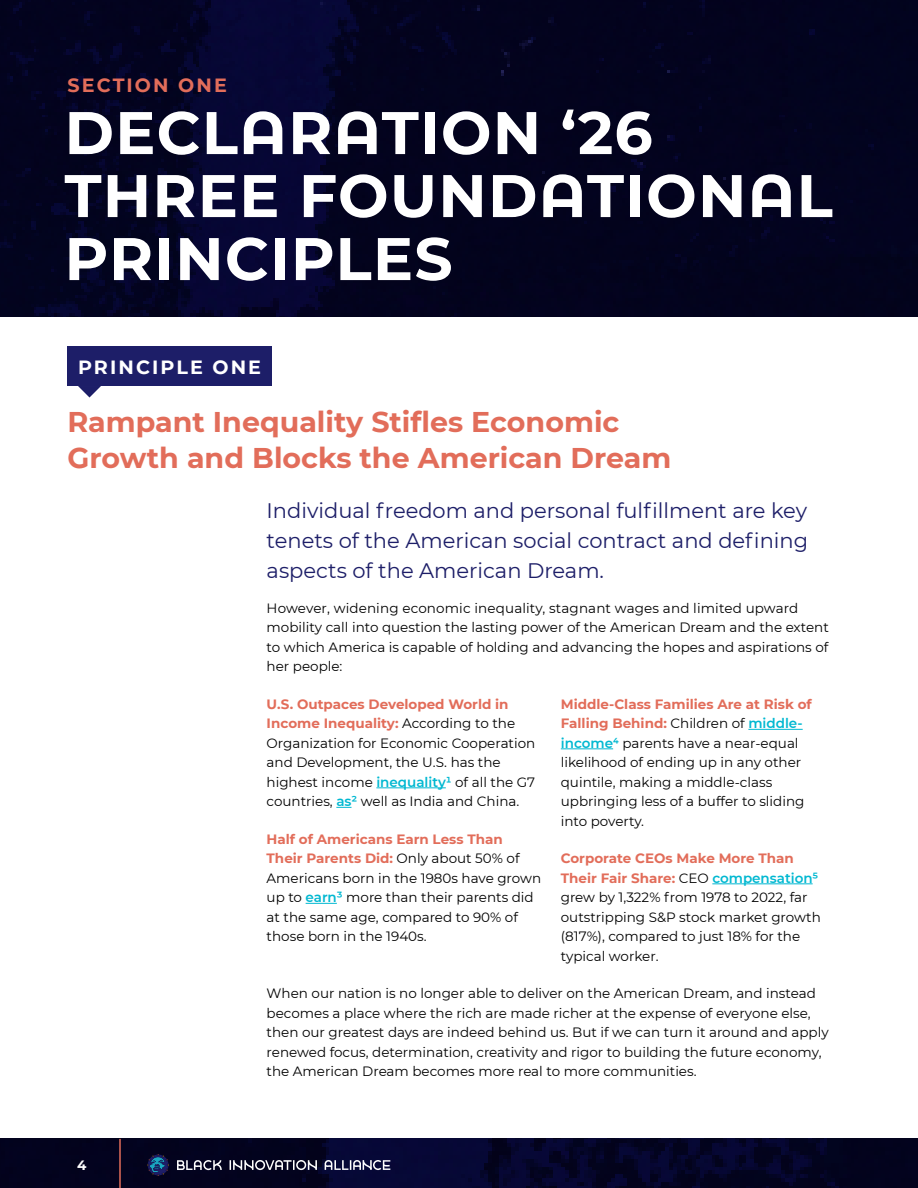
<style>
.page{position:relative;width:918px;height:1188px;background:#fff}
.page>*{position:absolute;margin:0;border:0;box-sizing:border-box;transform-origin:0 0}
.t1{font:700 60px/63px "Montserrat";letter-spacing:.02em;color:#fff}
.t2{font:700 28.5px/36px "Montserrat";color:#e26d5a}
.t3{font:21px/30px "Montserrat";color:#1d1e68;text-align:justify}
.t4{font:700 19.2px "Montserrat";letter-spacing:.11em;color:#fff}
.t5{font:700 19.2px "Montserrat";letter-spacing:.11em;color:#e26d5a}
.t6{font:13.5px/19.5px "Montserrat";color:#000}
.t7{font:700 13.5px "Montserrat";color:#fff}
.s1{font-weight:700;color:#e26d5a}
.s2{font-weight:600;color:#00b8d1}
</style>
<div class="page">
<img style="left:0;top:1139px;width:918px;height:49px">
<img style="left:0;top:0;width:918px;height:316px">
<svg style="left:325px;top:1160px;width:65px;height:10px"></svg>
<svg style="left:230px;top:1160px;width:87px;height:10px"></svg>
<svg style="left:177px;top:1160px;width:45px;height:10px"></svg>
<svg style="left:147px;top:1154px;width:22px;height:22px"></svg>
<hr style="left:119px;top:1139px;width:2px;height:49px;background:#e26d5a">
<hr style="left:376px;top:788px;width:70px;height:1px;background:#00b8d1">
<svg style="left:336px;top:807px;width:16px;height:1px"></svg>
<hr style="left:306px;top:903px;width:31px;height:1px;background:#00b8d1">
<hr style="left:748px;top:729px;width:55px;height:1px;background:#00b8d1">
<hr style="left:561px;top:749px;width:52px;height:1px;background:#00b8d1">
<hr style="left:712px;top:884px;width:101px;height:1px;background:#00b8d1">
<div style="left:68px;top:346px;width:204px;height:40px;background:#1d1e68"></div>
<svg style="left:78px;top:386px;width:23px;height:12px"></svg>
<h3 class="t5" style="left:68px;top:71px;width:161px">SECTION ONE</h3>
<h1 class="t1" style="left:64px;top:98px;width:770px">DECLARATION ‘26<br>THREE FOUNDATIONAL<br>PRINCIPLES</h1>
<h3 class="t4" style="left:78px;top:353px;width:185px">PRINCIPLE ONE</h3>
<h2 class="t2" style="left:68px;top:402px;width:605px">Rampant Inequality Stifles Economic<br>Growth and Blocks the American Dream</h2>
<p class="t7" style="left:77px;top:1155px;width:11px">4</p>
<h3 class="t3" style="left:267px;top:495px;width:543px">Individual freedom and personal fulfillment are key tenets of the American social contract and defining aspects of the American Dream.</h3>
<p class="t6" style="left:267px;top:598px;width:564px">However, widening economic inequality, stagnant wages and limited upward mobility call into question the lasting power of the American Dream and the extent to which America is capable of holding and advancing the hopes and aspirations of her people:</p>
<p class="t6" style="left:267px;top:694px;width:270px"><span class="s1">U.S. Outpaces Developed World in Income Inequality:</span> According to the Organization for Economic Cooperation and Development, the U.S. has the highest income <span class="s2">inequality¹</span> of all the G7 countries, <span class="s2">as²</span> well as India and China.</p>
<p class="t6" style="left:267px;top:829px;width:276px"><span class="s1">Half of Americans Earn Less Than Their Parents Did:</span> Only about 50% of Americans born in the 1980s have grown up to <span class="s2">earn³</span> more than their parents did at the same age, compared to 90% of those born in the 1940s.</p>
<p class="t6" style="left:561px;top:694px;width:253px"><span class="s1">Middle-Class Families Are at Risk of<br>Falling Behind:</span> Children of <span class="s2">middle&shy;income⁴</span> parents have a near-equal likelihood of ending up in any other quintile, making a middle-class upbringing less of a buffer to sliding into poverty.</p>
<p class="t6" style="left:561px;top:848px;width:261px"><span class="s1">Corporate CEOs Make More Than<br>Their Fair Share:</span> CEO <span class="s2">compensation⁵ </span>grew by 1,322% from 1978 to 2022, far outstripping S&amp;P stock market growth (817%), compared to just 18% for the typical worker.</p>
<p class="t6" style="left:267px;top:983px;width:564px">When our nation is no longer able to deliver on the American Dream, and instead becomes a place where the rich are made richer at the expense of everyone else, then our greatest days are indeed behind us. But if we can turn it around and apply renewed focus, determination, creativity and rigor to building the future economy, the American Dream becomes more real to more communities.</p>
</div>
